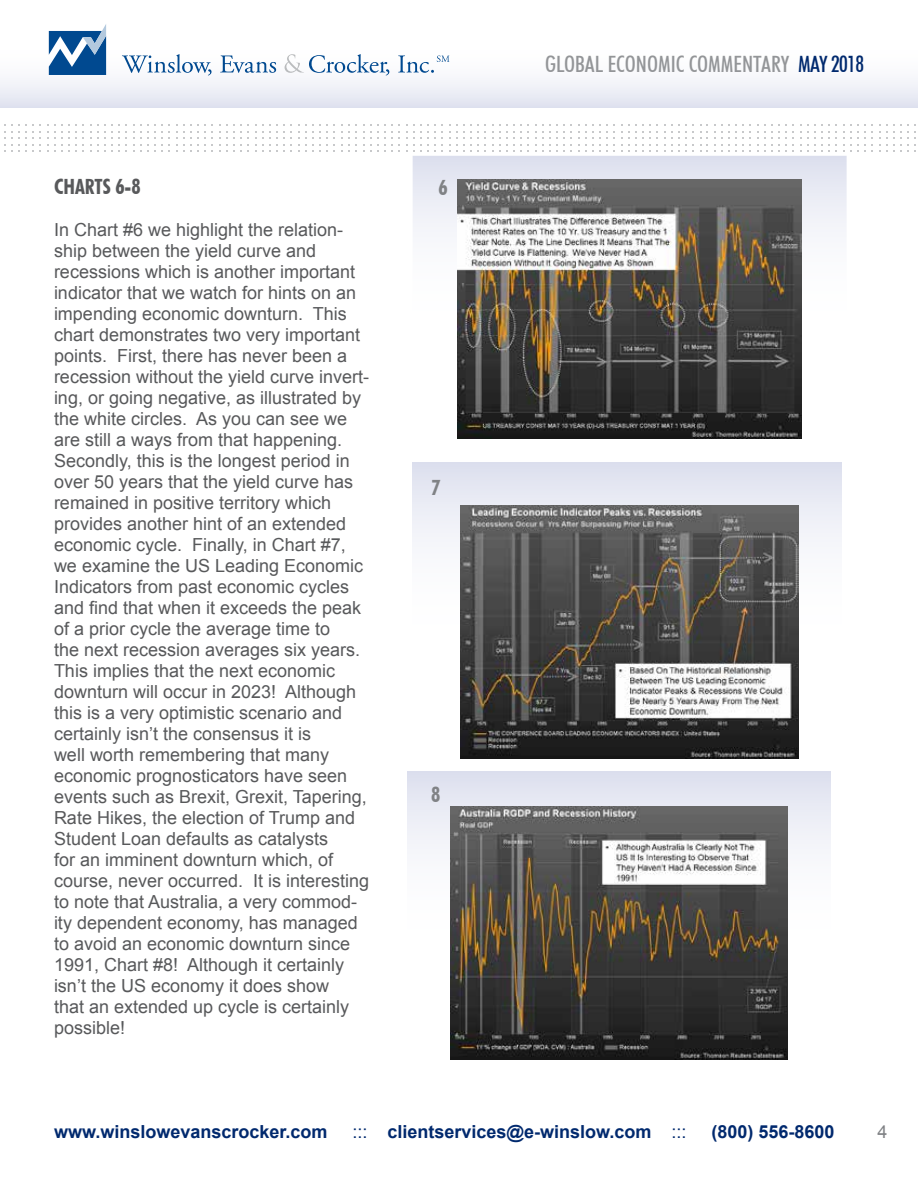
<style>
.page{position:relative;width:918px;height:1188px;background:#fff}
.page>*{position:absolute;margin:0;border:0;box-sizing:border-box;transform-origin:0 0}
.t1{font:500 condensed 22.5px "Futura BT";color:#939598}
.t2{font:700 condensed 21px "Futura BT";color:#58595b}
.t3{font:700 condensed 21px "Futura BT";color:#808285}
.t4{font:18px/21px "Arial";color:#58595b}
.t5{font:700 18px "Arial";color:#00296e}
.t6{font:18px "Arial";color:#808285}
.s1{color:#00296e}
.s2{font-weight:400}
</style>
<div class="page">
<svg style="left:370px;top:124px;width:30px;height:28px"></svg>
<svg style="left:413px;top:124px;width:23px;height:28px"></svg>
<svg style="left:456px;top:124px;width:23px;height:28px"></svg>
<svg style="left:499px;top:124px;width:23px;height:28px"></svg>
<svg style="left:542px;top:124px;width:23px;height:28px"></svg>
<svg style="left:578px;top:124px;width:30px;height:28px"></svg>
<svg style="left:621px;top:124px;width:30px;height:28px"></svg>
<svg style="left:664px;top:124px;width:30px;height:28px"></svg>
<svg style="left:11px;top:124px;width:23px;height:28px"></svg>
<svg style="left:54px;top:124px;width:23px;height:28px"></svg>
<svg style="left:97px;top:124px;width:23px;height:28px"></svg>
<svg style="left:133px;top:124px;width:30px;height:28px"></svg>
<svg style="left:176px;top:124px;width:30px;height:28px"></svg>
<svg style="left:219px;top:124px;width:30px;height:28px"></svg>
<svg style="left:262px;top:124px;width:30px;height:28px"></svg>
<svg style="left:305px;top:124px;width:30px;height:28px"></svg>
<svg style="left:348px;top:124px;width:9px;height:28px"></svg>
<svg style="left:721px;top:124px;width:23px;height:28px"></svg>
<svg style="left:757px;top:124px;width:30px;height:28px"></svg>
<svg style="left:800px;top:124px;width:30px;height:28px"></svg>
<svg style="left:843px;top:124px;width:30px;height:28px"></svg>
<svg style="left:886px;top:124px;width:30px;height:28px"></svg>
<div style="left:0;top:0;width:918px;height:108px;background:linear-gradient(to bottom,#fff,#ebecf5)"></div>
<svg style="left:49px;top:24px;width:57px;height:51px"></svg>
<svg style="left:122px;top:54px;width:90px;height:22px"></svg>
<svg style="left:220px;top:55px;width:56px;height:18px"></svg>
<svg style="left:285px;top:54px;width:104px;height:22px"></svg>
<svg style="left:398px;top:55px;width:51px;height:18px"></svg>
<svg style="left:413px;top:156px;width:434px;height:283px"></svg>
<img style="left:458px;top:180px;width:344px;height:258px">
<svg style="left:413px;top:462px;width:428px;height:297px"></svg>
<img style="left:461px;top:505px;width:337px;height:254px">
<svg style="left:407px;top:771px;width:424px;height:78px;background:#e2e4ef"></svg>
<img style="left:450px;top:807px;width:338px;height:253px">
<p class="t1" style="left:545px;top:51px;width:320px">GLOBAL ECONOMIC COMMENTARY <span class="s1">MAY 2018</span></p>
<p class="t2" style="left:54px;top:174px;width:88px">CHARTS 6-8</p>
<p class="t4" style="left:54px;top:220px;width:317px">In Chart #6 we highlight the relation&shy;ship between the yield curve and recessions which is another important indicator that we watch for hints on an impending economic downturn. This chart demonstrates two very important points. First, there has never been a recession without the yield curve invert&shy;ing, or going negative, as illustrated by the white circles. As you can see we are still a ways from that happening.<br>Secondly, this is the longest period in over 50 years that the yield curve has remained in positive territory which provides another hint of an extended economic cycle. Finally, in Chart #7, we examine the US Leading Economic Indicators from past economic cycles and find that when it exceeds the peak of a prior cycle the average time to<br>the next recession averages six years.<br>This implies that the next economic downturn will occur in 2023! Although this is a very optimistic scenario and certainly isn’t the consensus it is<br>well worth remembering that many economic prognosticators have seen events such as Brexit, Grexit, Tapering, Rate Hikes, the election of Trump and Student Loan defaults as catalysts<br>for an imminent downturn which, of course, never occurred. It is interesting to note that Australia, a very commod&shy;ity dependent economy, has managed to avoid an economic downturn since 1991, Chart #8! Although it certainly isn’t the US economy it does show<br>that an extended up cycle is certainly possible!</p>
<p class="t3" style="left:439px;top:175px;width:11px">6</p>
<p class="t3" style="left:431px;top:475px;width:11px">7</p>
<p class="t3" style="left:431px;top:782px;width:11px">8</p>
<p class="t5" style="left:54px;top:1120px;width:275px">www.winslowevanscrocker.com</p>
<p class="t5" style="left:352px;top:1120px;width:336px"><span class="s2">:::</span> clientservices@e-winslow.com <span class="s2">:::</span></p>
<p class="t5" style="left:711px;top:1120px;width:125px">(800) 556-8600</p>
<p class="t6" style="left:878px;top:1120px;width:12px">4</p>
</div>
